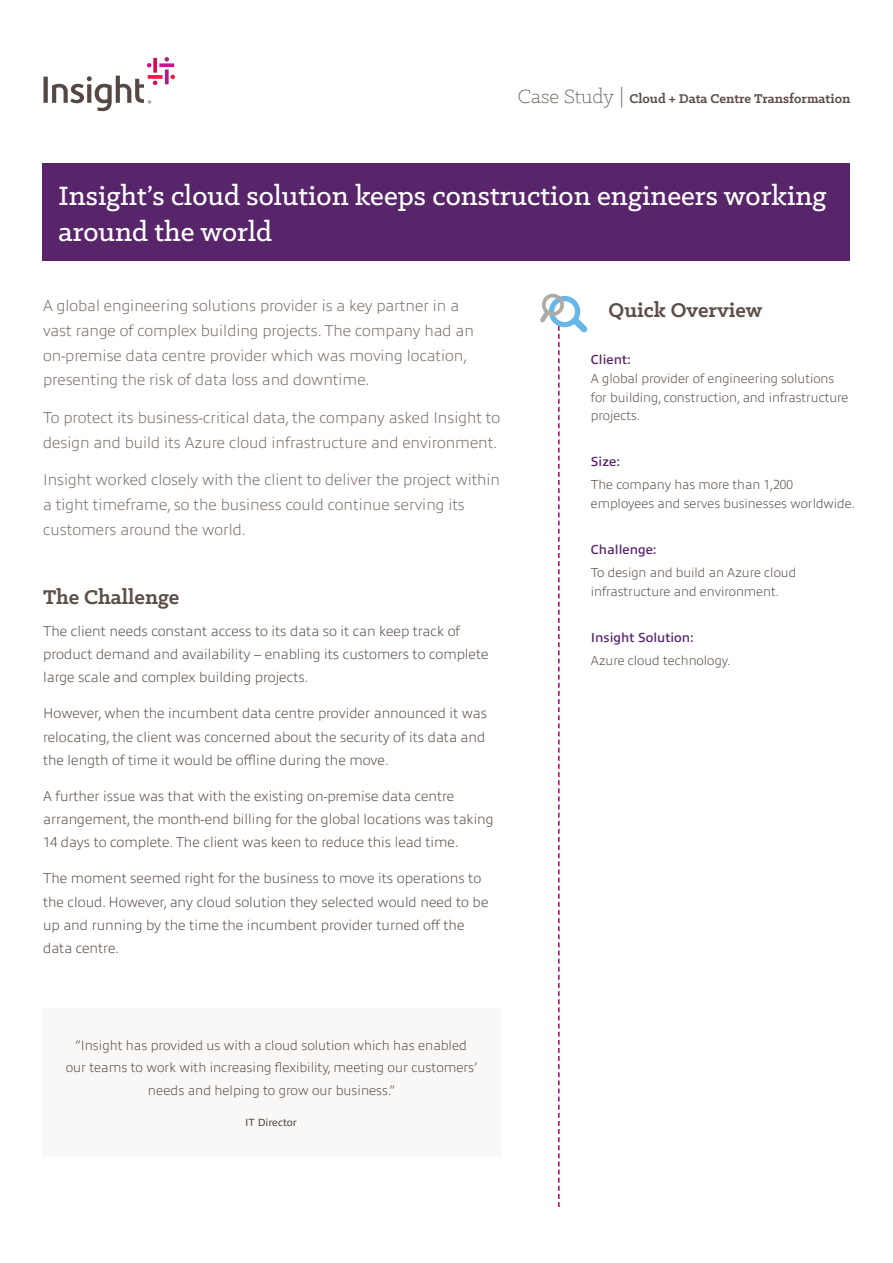
<style>
.page{position:relative;width:893px;height:1263px;background:#fff}
.page>*{position:absolute;margin:0;border:0;box-sizing:border-box;transform-origin:0 0}
.t1{font:500 30px/36px "Klinic Slab";color:#fff}
.t2{font:700 22.5px "Klinic Slab";color:#5c4e47}
.t3{font:200 15.75px/24.8px "Allumi Pro";color:#7a6d66}
.t4{font:700 14.4px "Klinic Slab";color:#5c4e47}
.t5{font:200 14.25px/23.2px "Allumi Pro";color:#5c4e47}
.t6{font:200 13.5px/22.5px "Allumi Pro";color:#5c4e47;text-align:center}
.t7{font:200 13.2px/18.8px "Allumi Pro";color:#5c4e47}
.t8{font:600 13.2px "Allumi Pro";color:#58256b}
.t9{font:10.5px "Allumi Pro";color:#5c4e47}
.s1{font-weight:300;font-size:21.6px}
.s2{font-weight:300;font-size:22.8px}
</style>
<div class="page">
<div style="left:42px;top:163px;width:808px;height:98px;background:#58256b"></div>
<svg style="left:540px;top:293px;width:47px;height:914px"></svg>
<svg style="left:165px;top:57px;width:4px;height:5px"></svg>
<svg style="left:165px;top:69px;width:4px;height:15px"></svg>
<svg style="left:153px;top:58px;width:4px;height:15px"></svg>
<svg style="left:147px;top:63px;width:4px;height:5px"></svg>
<svg style="left:159px;top:63px;width:15px;height:4px"></svg>
<svg style="left:170px;top:75px;width:5px;height:4px"></svg>
<svg style="left:148px;top:75px;width:15px;height:4px"></svg>
<svg style="left:43px;top:76px;width:114px;height:35px"></svg>
<div style="left:42px;top:1008px;width:458px;height:149px;background:#f9f8f7"></div>
<p class="t4" style="left:518px;top:89px;width:334px"><span class="s1">Case Study</span> <span class="s2">|</span> Cloud + Data Centre Transformation</p>
<h1 class="t1" style="left:59px;top:177px;width:769px">Insight’s cloud solution keeps construction engineers working around the world</h1>
<p class="t3" style="left:43px;top:292px;width:432px">A global engineering solutions provider is a key partner in a vast range of complex building projects. The company had an on-premise data centre provider which was moving location, presenting the risk of data loss and downtime.</p>
<p class="t3" style="left:43px;top:404px;width:459px">To protect its business-critical data, the company asked Insight to design and build its Azure cloud infrastructure and environment.</p>
<p class="t3" style="left:43px;top:466px;width:459px">Insight worked closely with the client to deliver the project within a tight timeframe, so the business could continue serving its customers around the world.</p>
<h2 class="t2" style="left:43px;top:582px;width:138px">The Challenge</h2>
<p class="t5" style="left:43px;top:618px;width:447px">The client needs constant access to its data so it can keep track of product demand and availability – enabling its customers to complete large scale and complex building projects.</p>
<p class="t5" style="left:43px;top:701px;width:445px">However, when the incumbent data centre provider announced it was relocating, the client was concerned about the security of its data and the length of time it would be offline during the move.</p>
<p class="t5" style="left:43px;top:783px;width:452px">A further issue was that with the existing on-premise data centre arrangement, the month-end billing for the global locations was taking<br>14 days to complete. The client was keen to reduce this lead time.</p>
<p class="t5" style="left:43px;top:866px;width:447px">The moment seemed right for the business to move its operations to the cloud. However, any cloud solution they selected would need to be up and running by the time the incumbent provider turned off the data centre.</p>
<p class="t6" style="left:66px;top:1033px;width:413px">“Insight has provided us with a cloud solution which has enabled our teams to work with increasing flexibility, meeting our customers’ needs and helping to grow our business.”</p>
<p class="t9" style="left:245px;top:1114px;width:53px">IT Director</p>
<h2 class="t2" style="left:609px;top:295px;width:155px">Quick Overview</h2>
<p class="t8" style="left:591px;top:350px;width:42px">Client:</p>
<p class="t7" style="left:591px;top:368px;width:259px">A global provider of engineering solutions for building, construction, and infrastructure projects.</p>
<p class="t8" style="left:591px;top:452px;width:31px">Size:</p>
<p class="t7" style="left:591px;top:474px;width:266px">The company has more than 1,200 employees and serves businesses worldwide.</p>
<p class="t8" style="left:591px;top:540px;width:67px">Challenge:</p>
<p class="t7" style="left:591px;top:562px;width:207px">To design and build an Azure cloud infrastructure and environment.</p>
<p class="t8" style="left:591px;top:628px;width:105px">Insight Solution:</p>
<p class="t7" style="left:591px;top:650px;width:141px">Azure cloud technology.</p>
</div>
